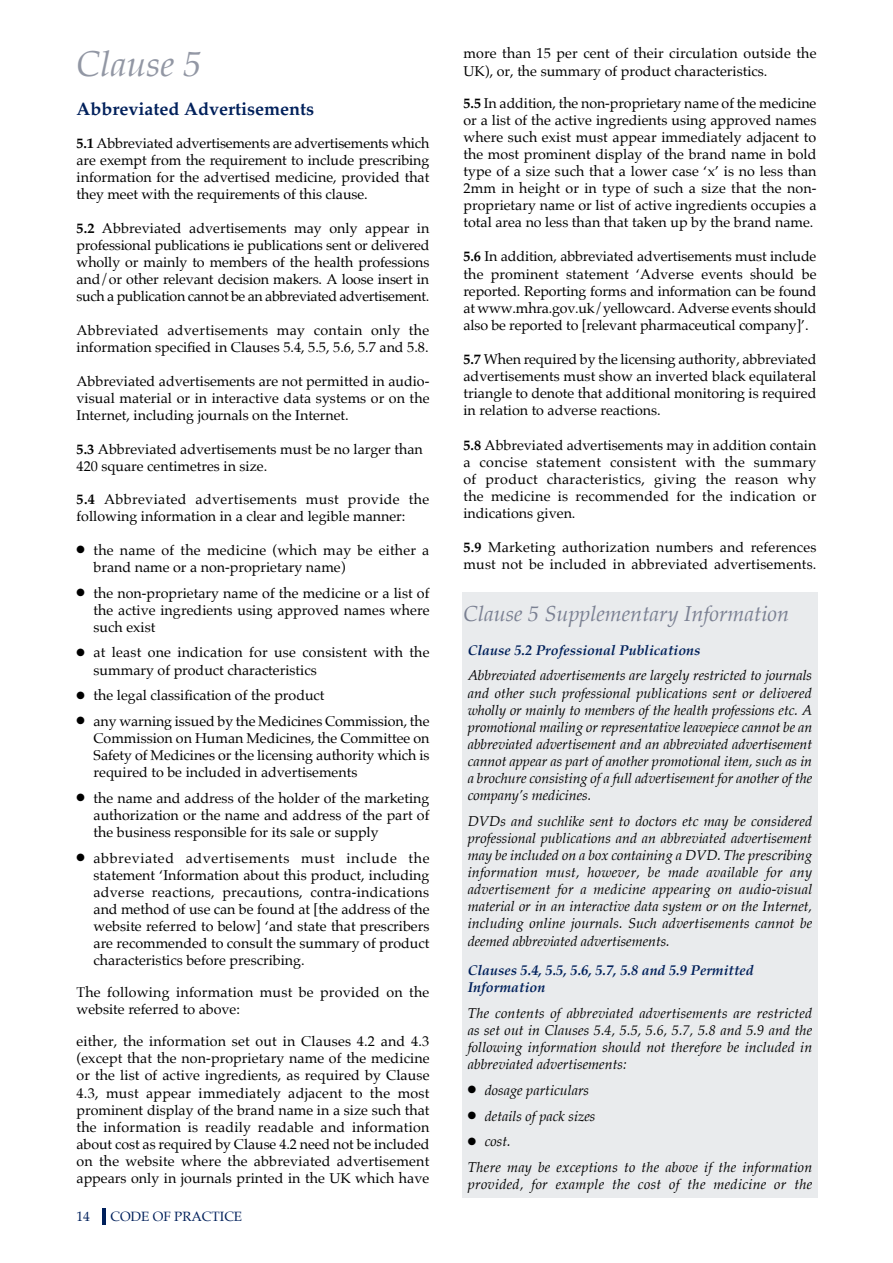
<style>
.page{position:relative;width:893px;height:1263px;background:#fff}
.page>*{position:absolute;margin:0;border:0;box-sizing:border-box;transform-origin:0 0}
.t1{font:italic 36px "Palatino";color:#9297a4}
.t2{font:italic 21.75px "Palatino";color:#7a8092}
.t3{font:700 18px "Palatino";color:#00205b}
.t4{font:14.25px/17.1px "Palatino";color:#000;text-align:justify}
.t5{font:italic 14.25px/17.1px "Palatino";color:#000;text-align:justify}
.t6{font:14.25px/17.1px "Palatino";letter-spacing:.025em;color:#000}
.t7{font:italic 700 14.25px/17.1px "Palatino";color:#00205b}
.t8{font:italic 14.25px "Palatino";letter-spacing:.02em;color:#000}
.t9{font:13.5px "Palatino";color:#00205b}
.s1{font-weight:700}
</style>
<div class="page">
<div style="left:462px;top:592px;width:356px;height:606px;background:#e9ebed"></div>
<hr style="left:102px;top:1208px;width:3px;height:17px;background:#00205b">
<h1 class="t1" style="left:77px;top:34px;width:127px">Clause 5</h1>
<p class="t3" style="left:77px;top:93px;width:239px">Abbreviated Advertisements</p>
<p class="t4" style="left:77px;top:135px;width:354px"><span class="s1">5.1</span> Abbreviated advertisements are advertisements which are exempt from the requirement to include prescribing information for the advertised medicine, provided that they meet with the requirements of this clause.</p>
<p class="t4" style="left:77px;top:220px;width:354px"><span class="s1">5.2</span> Abbreviated advertisements may only appear in professional publications ie publications sent or delivered wholly or mainly to members of the health professions and/or other relevant decision makers. A loose insert in such a publication cannot be an abbreviated advertisement.</p>
<p class="t6" style="left:77px;top:322px;width:354px">Abbreviated advertisements may contain only the information specified in Clauses 5.4, 5.5, 5.6, 5.7 and 5.8.</p>
<p class="t4" style="left:77px;top:372px;width:354px">Abbreviated advertisements are not permitted in audio&shy;visual material or in interactive data systems or on the Internet, including journals on the Internet.</p>
<p class="t4" style="left:77px;top:440px;width:348px"><span class="s1">5.3</span> Abbreviated advertisements must be no larger than<br>420 square centimetres in size.</p>
<p class="t4" style="left:77px;top:491px;width:354px"><span class="s1">5.4</span> Abbreviated advertisements must provide the following information in a clear and legible manner:</p>
<p class="t4" style="left:94px;top:541px;width:337px;text-indent:-17px">● the name of the medicine (which may be either a brand name or a non-proprietary name)</p>
<p class="t4" style="left:94px;top:584px;width:337px;text-indent:-17px">● the non-proprietary name of the medicine or a list of the active ingredients using approved names where such exist</p>
<p class="t4" style="left:94px;top:644px;width:338px;text-indent:-17px">● at least one indication for use consistent with the summary of product characteristics</p>
<p class="t4" style="left:77px;top:687px;width:250px">● the legal classification of the product</p>
<p class="t4" style="left:94px;top:712px;width:337px;text-indent:-17px">● any warning issued by the Medicines Commission, the Commission on Human Medicines, the Committee on Safety of Medicines or the licensing authority which is required to be included in advertisements</p>
<p class="t4" style="left:94px;top:789px;width:337px;text-indent:-17px">● the name and address of the holder of the marketing authorization or the name and address of the part of the business responsible for its sale or supply</p>
<p class="t4" style="left:94px;top:849px;width:337px;text-indent:-17px">● abbreviated advertisements must include the statement ‘Information about this product, including adverse reactions, precautions, contra-indications and method of use can be found at [the address of the website referred to below] ‘and state that prescribers are recommended to consult the summary of product characteristics before prescribing.</p>
<p class="t4" style="left:77px;top:984px;width:354px">The following information must be provided on the website referred to above:</p>
<p class="t4" style="left:77px;top:1033px;width:354px">either, the information set out in Clauses 4.2 and 4.3 (except that the non-proprietary name of the medicine or the list of active ingredients, as required by Clause 4.3, must appear immediately adjacent to the most prominent display of the brand name in a size such that the information is readily readable and information about cost as required by Clause 4.2 need not be included on the website where the abbreviated advertisement appears only in journals printed in the UK which have</p>
<p class="t9" style="left:77px;top:1205px;width:15px">14</p>
<p class="t9" style="left:111px;top:1205px;width:133px">CODE OF PRACTICE</p>
<p class="t4" style="left:463px;top:45px;width:355px">more than 15 per cent of their circulation outside the<br>UK), or, the summary of product characteristics.</p>
<p class="t4" style="left:463px;top:94px;width:355px"><span class="s1">5.5</span> In addition, the non-proprietary name of the medicine or a list of the active ingredients using approved names where such exist must appear immediately adjacent to the most prominent display of the brand name in bold type of a size such that a lower case ‘x’ is no less than 2mm in height or in type of such a size that the non&shy;proprietary name or list of active ingredients occupies a total area no less than that taken up by the brand name.</p>
<p class="t4" style="left:463px;top:248px;width:355px"><span class="s1">5.6</span> In addition, abbreviated advertisements must include the prominent statement ‘Adverse events should be reported. Reporting forms and information can be found at www.mhra.gov.uk/yellowcard. Adverse events should also be reported to [relevant pharmaceutical company]’.</p>
<p class="t4" style="left:463px;top:351px;width:354px"><span class="s1">5.7</span> When required by the licensing authority, abbreviated advertisements must show an inverted black equilateral triangle to denote that additional monitoring is required in relation to adverse reactions.</p>
<p class="t4" style="left:463px;top:436px;width:355px"><span class="s1">5.8</span> Abbreviated advertisements may in addition contain a concise statement consistent with the summary of product characteristics, giving the reason why the medicine is recommended for the indication or indications given.</p>
<p class="t4" style="left:463px;top:539px;width:354px"><span class="s1">5.9</span> Marketing authorization numbers and references must not be included in abbreviated advertisements.</p>
<h2 class="t2" style="left:463px;top:595px;width:327px">Clause 5 Supplementary Information</h2>
<p class="t7" style="left:468px;top:641px;width:234px">Clause 5.2 Professional Publications</p>
<p class="t5" style="left:468px;top:667px;width:346px">Abbreviated advertisements are largely restricted to journals and other such professional publications sent or delivered wholly or mainly to members of the health professions etc. A promotional mailing or representative leavepiece cannot be an abbreviated advertisement and an abbreviated advertisement cannot appear as part of another promotional item, such as in a brochure consisting of a full advertisement for another of the company’s medicines.</p>
<p class="t5" style="left:468px;top:812px;width:346px">DVDs and suchlike sent to doctors etc may be considered professional publications and an abbreviated advertisement may be included on a box containing a DVD. The prescribing information must, however, be made available for any advertisement for a medicine appearing on audio-visual material or in an interactive data system or on the Internet, including online journals. Such advertisements cannot be deemed abbreviated advertisements.</p>
<p class="t7" style="left:468px;top:962px;width:288px">Clauses 5.4, 5.5, 5.6, 5.7, 5.8 and 5.9 Permitted<br>Information</p>
<p class="t5" style="left:468px;top:1004px;width:346px">The contents of abbreviated advertisements are restricted as set out in Clauses 5.4, 5.5, 5.6, 5.7, 5.8 and 5.9 and the following information should not therefore be included in abbreviated advertisements:</p>
<p class="t5" style="left:468px;top:1081px;width:123px">● dosage particulars</p>
<p class="t5" style="left:468px;top:1107px;width:129px">● details of pack sizes</p>
<p class="t5" style="left:468px;top:1128px;width:346px;line-height:25.7px">● cost.<br>There may be exceptions to the above if the information</p>
<p class="t8" style="left:468px;top:1172px;width:346px">provided, for example the cost of the medicine or the</p>
</div>
